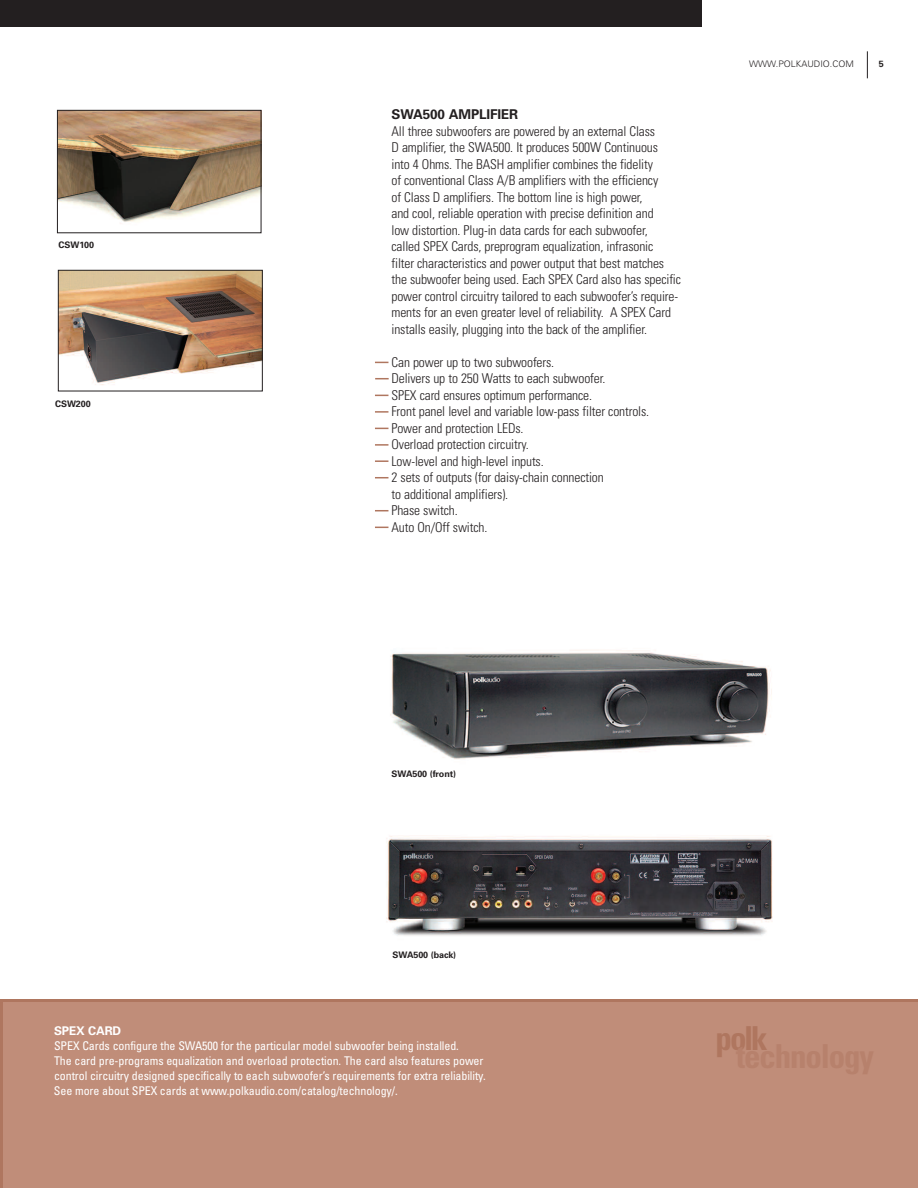
<style>
.page{position:relative;width:918px;height:1188px;background:#fff}
.page>*{position:absolute;margin:0;border:0;box-sizing:border-box;transform-origin:0 0}
.t1{font:700 condensed 33px "Univers";color:#af765f}
.t2{font:300 condensed 13.5px/16.5px "Univers";letter-spacing:-.01em;color:#231f20}
.t3{font:700 13.5px "Univers";letter-spacing:-.01em;color:#231f20}
.t4{font:condensed 12px/15px "Univers";letter-spacing:-.01em;color:#fff}
.t5{font:700 12px "Univers";letter-spacing:-.01em;color:#fff}
.t6{font:700 9px "Univers";letter-spacing:-.01em;color:#231f20}
.t7{font:300 9px "Univers";color:#231f20}
</style>
<div class="page">
<img style="left:386px;top:836px;width:387px;height:100px">
<div style="left:0;top:999px;width:918px;height:189px;background:#c08d79"></div>
<div style="left:0;top:0;width:702px;height:27px;background:#231f20"></div>
<svg style="left:867px;top:51px;width:1px;height:27px"></svg>
<img style="left:390px;top:650px;width:382px;height:109px">
<svg style="left:375px;top:378px;width:14px;height:1px"></svg>
<svg style="left:375px;top:395px;width:13px;height:1px"></svg>
<svg style="left:375px;top:362px;width:13px;height:1px"></svg>
<svg style="left:375px;top:428px;width:13px;height:1px"></svg>
<svg style="left:375px;top:444px;width:13px;height:2px"></svg>
<svg style="left:375px;top:411px;width:13px;height:2px"></svg>
<img style="left:60px;top:272px;width:201px;height:113px">
<div style="left:58px;top:270px;width:205px;height:121px;border:1px solid #231f20"></div>
<img style="left:59px;top:112px;width:200px;height:112px">
<div style="left:57px;top:110px;width:204px;height:123px;border:1px solid #231f20"></div>
<svg style="left:375px;top:460px;width:13px;height:2px"></svg>
<svg style="left:375px;top:527px;width:13px;height:1px"></svg>
<svg style="left:375px;top:510px;width:13px;height:1px"></svg>
<svg style="left:375px;top:477px;width:13px;height:1px"></svg>
<p class="t6" style="left:59px;top:241px;width:37px">CSW100</p>
<p class="t6" style="left:55px;top:401px;width:37px">CSW200</p>
<p class="t3" style="left:392px;top:109px;width:128px">SWA500 AMPLIFIER</p>
<p class="t2" style="left:391px;top:124px;width:291px">All three subwoofers are powered by an external Class<br>D amplifier, the SWA500. It produces 500W Continuous<br>into 4 Ohms. The BASH amplifier combines the fidelity<br>of conventional Class A/B amplifiers with the efficiency<br>of Class D amplifiers. The bottom line is high power,<br>and cool, reliable operation with precise definition and<br>low distortion. Plug-in data cards for each subwoofer,<br>called SPEX Cards, preprogram equalization, infrasonic<br>filter characteristics and power output that best matches the subwoofer being used. Each SPEX Card also has specific power control circuitry tailored to each subwoofer’s require&shy;ments for an even greater level of reliability. A SPEX Card installs easily, plugging into the back of the amplifier.</p>
<p class="t2" style="left:391px;top:355px;width:259px">Can power up to two subwoofers.<br>Delivers up to 250 Watts to each subwoofer.<br>SPEX card ensures optimum performance.<br>Front panel level and variable low-pass filter controls.<br>Power and protection LEDs.<br>Overload protection circuitry.<br>Low-level and high-level inputs.<br>2 sets of outputs (for daisy-chain connection<br>to additional amplifiers).<br>Phase switch.<br>Auto On/Off switch.</p>
<p class="t7" style="left:749px;top:61px;width:106px">WWW.POLKAUDIO.COM</p>
<p class="t6" style="left:879px;top:61px;width:7px">5</p>
<p class="t6" style="left:392px;top:770px;width:66px">SWA500 (front)</p>
<p class="t6" style="left:393px;top:951px;width:65px">SWA500 (back)</p>
<p class="t5" style="left:54px;top:1026px;width:69px">SPEX CARD</p>
<p class="t4" style="left:54px;top:1039px;width:433px">SPEX Cards configure the SWA500 for the particular model subwoofer being installed.<br>The card pre-programs equalization and overload protection. The card also features power control circuitry designed specifically to each subwoofer’s requirements for extra reliability.<br>See more about SPEX cards at www.polkaudio.com/catalog/technology/.</p>
<h1 class="t1" style="left:716px;top:1026px;width:54px">polk</h1>
</div>
